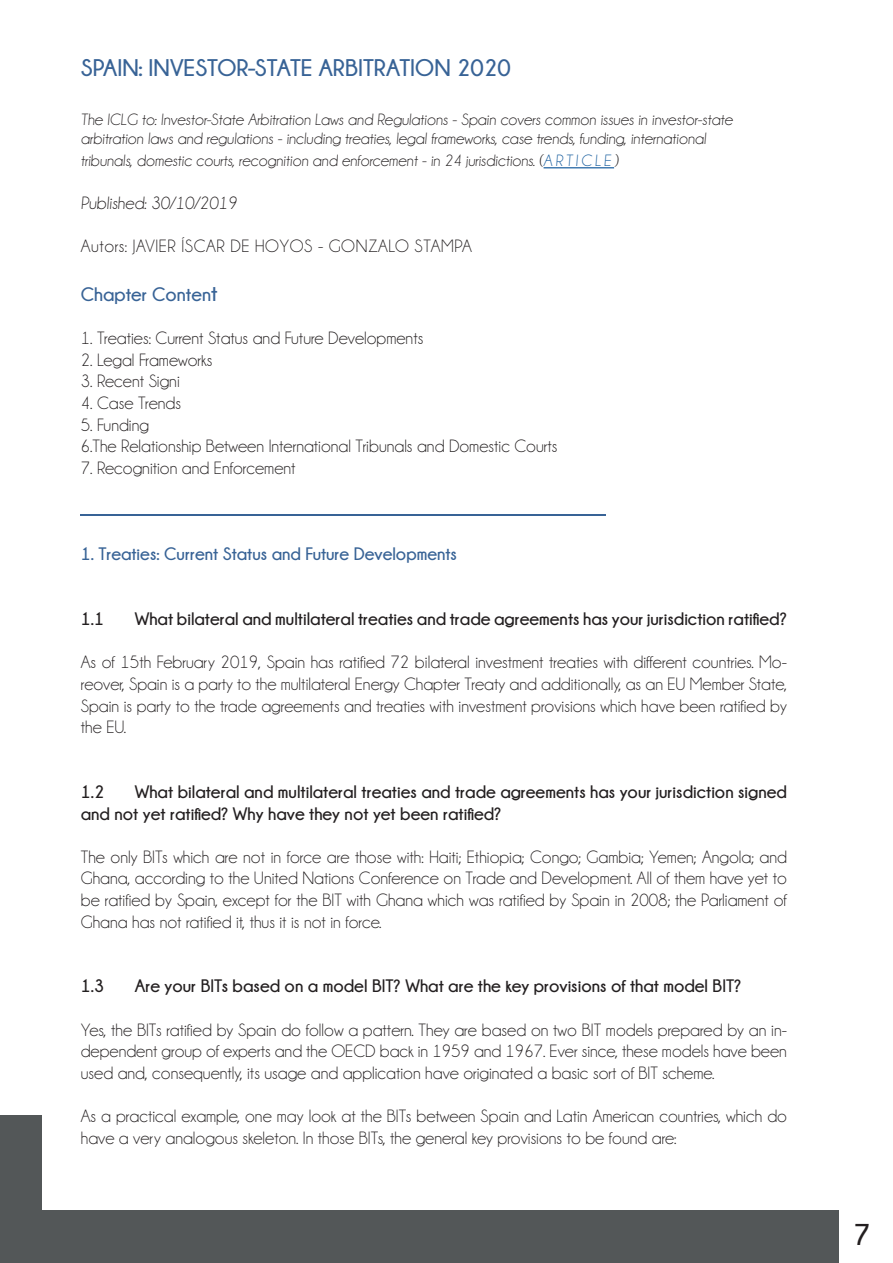
<style>
.page{position:relative;width:893px;height:1263px;background:#fff}
.page>*{position:absolute;margin:0;border:0;box-sizing:border-box;transform-origin:0 0}
.t1{font:700 30px "Champagne&Limousines";color:#231f20}
.t2{font:700 24px "Champagne&Limousines";color:#386396}
.t3{font:700 19.5px "Champagne&Limousines";color:#386396}
.t4{font:18px/21.6px "Champagne&Limousines";color:#231f20;text-align:justify}
.t5{font:700 18px/21.6px "Champagne&Limousines";color:#231f20}
.t6{font:700 18px "Champagne&Limousines";color:#386396}
.t7{font:18px "Champagne&Limousines";letter-spacing:.03em;color:#231f20}
.t8{font:16.5px "Champagne&Limousines";color:#231f20}
.s1{color:#175d9e}
.s2{font-size:22.5px}
</style>
<div class="page">
<div style="left:0;top:1115px;width:41px;height:148px;background:#535758"></div>
<div style="left:0;top:1211px;width:893px;height:52px;background:#535758"></div>
<div style="left:839px;top:1209px;width:53px;height:54px;background:#fff"></div>
<hr style="left:544px;top:167px;width:70px;height:1px;background:#175d9e">
<hr style="left:81px;top:514px;width:525px;height:2px;background:#386396">
<p class="t2" style="left:81px;top:55px;width:432px">SPAIN: INVESTOR-STATE ARBITRATION 2020</p>
<p class="t8" style="left:81px;top:111px;width:655px">The ICLG to: Investor-State Arbitration Laws and Regulations - Spain covers common issues in investor-state</p>
<p class="t8" style="left:81px;top:131px;width:628px">arbitration laws and regulations - including treaties, legal frameworks, case trends, funding, international</p>
<p class="t8" style="left:81px;top:152px;width:541px">tribunals, domestic courts, recognition and enforcement - in 24 jurisdictions. (<span class="s1">A R T I C L E</span> )</p>
<p class="t4" style="left:81px;top:193px;width:160px">Published: 30/10/2019</p>
<p class="t7" style="left:81px;top:237px;width:393px">Autors: JAVIER ÍSCAR DE HOYOS - GONZALO STAMPA</p>
<p class="t3" style="left:81px;top:284px;width:138px">Chapter Conten<span class="s2">t</span></p>
<p class="t4" style="left:81px;top:328px;width:344px">1. Treaties: Current Status and Future Developments</p>
<p class="t4" style="left:81px;top:349px;width:133px">2. Legal Frameworks</p>
<p class="t4" style="left:81px;top:371px;width:100px">3. Recent Signi</p>
<p class="t4" style="left:81px;top:392px;width:102px">4. Case Trends</p>
<p class="t4" style="left:81px;top:414px;width:70px">5. Funding</p>
<p class="t4" style="left:81px;top:436px;width:478px">6.The Relationship Between International Tribunals and Domestic Courts</p>
<p class="t4" style="left:81px;top:457px;width:216px">7. Recognition and Enforcement</p>
<p class="t6" style="left:81px;top:544px;width:378px">1. Treaties: Current Status and Future Developments</p>
<p class="t5" style="left:81px;top:608px;width:25px">1.1</p>
<p class="t5" style="left:135px;top:608px;width:654px">What bilateral and multilateral treaties and trade agreements has your jurisdiction ratified?</p>
<p class="t4" style="left:81px;top:652px;width:708px">As of 15th February 2019, Spain has ratified 72 bilateral investment treaties with different countries. Mo&shy;reover, Spain is a party to the multilateral Energy Chapter Treaty and additionally, as an EU Member State, Spain is party to the trade agreements and treaties with investment provisions which have been ratified by the EU.</p>
<p class="t5" style="left:81px;top:781px;width:25px">1.2</p>
<p class="t5" style="left:81px;top:781px;width:708px;text-indent:54px">What bilateral and multilateral treaties and trade agreements has your jurisdiction signed and not yet ratified? Why have they not yet been ratified?</p>
<p class="t4" style="left:81px;top:846px;width:708px">The only BITs which are not in force are those with: Haiti; Ethiopia; Congo; Gambia; Yemen; Angola; and Ghana, according to the United Nations Conference on Trade and Development. All of them have yet to be ratified by Spain, except for the BIT with Ghana which was ratified by Spain in 2008; the Parliament of Ghana has not ratified it, thus it is not in force.</p>
<p class="t5" style="left:81px;top:975px;width:25px">1.3</p>
<p class="t5" style="left:135px;top:975px;width:608px">Are your BITs based on a model BIT? What are the key provisions of that model BIT?</p>
<p class="t4" style="left:81px;top:1019px;width:708px">Yes, the BITs ratified by Spain do follow a pattern. They are based on two BIT models prepared by an in&shy;dependent group of experts and the OECD back in 1959 and 1967. Ever since, these models have been used and, consequently, its usage and application have originated a basic sort of BIT scheme.</p>
<p class="t4" style="left:81px;top:1105px;width:708px">As a practical example, one may look at the BITs between Spain and Latin American countries, which do have a very analogous skeleton. In those BITs, the general key provisions to be found are:</p>
<p class="t1" style="left:854px;top:1218px;width:18px">7</p>
</div>
